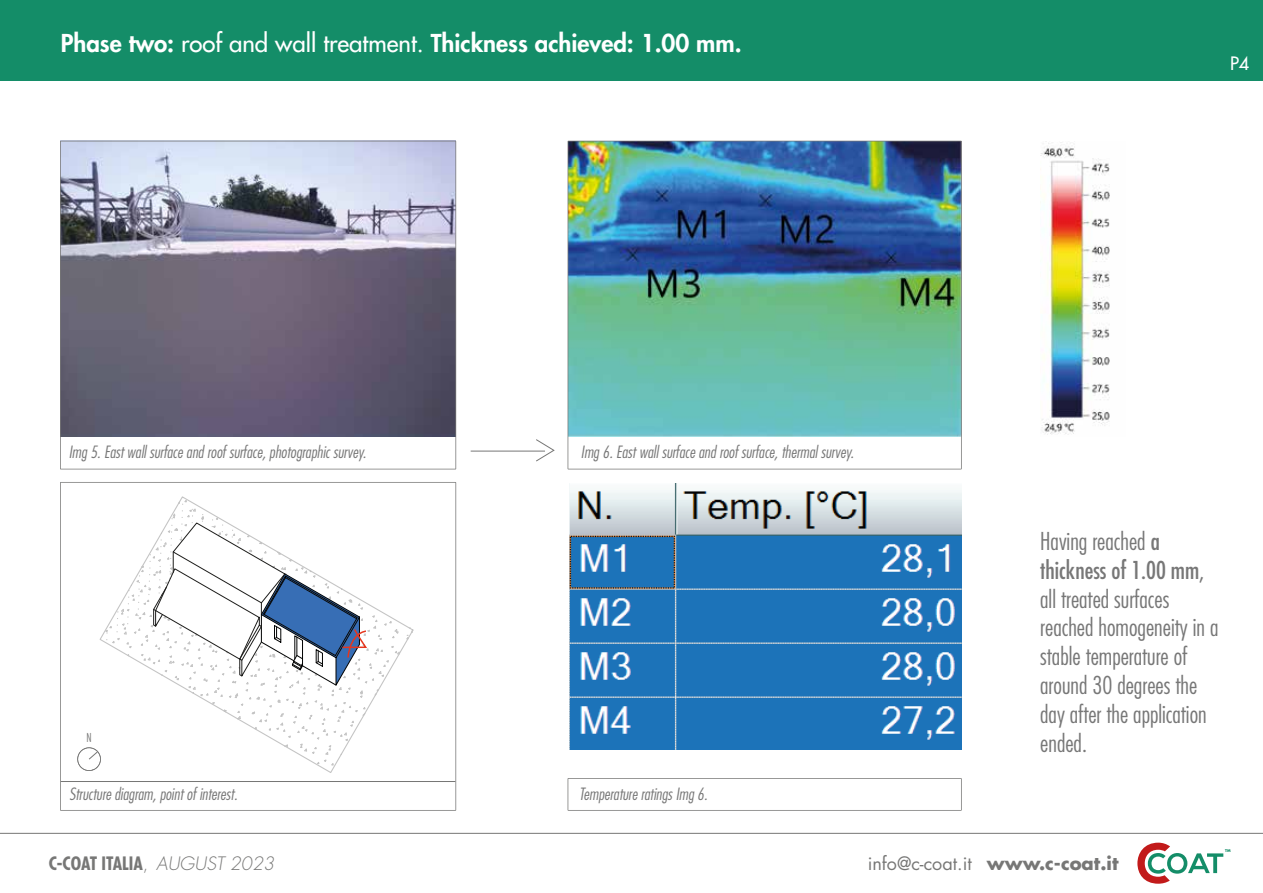
<style>
.page{position:relative;width:1263px;height:893px;background:#fff}
.page>*{position:absolute;margin:0;border:0;box-sizing:border-box;transform-origin:0 0}
.t1{font:300 condensed 24px/28.8px "Futura Std";color:#777}
.t2{font:800 24px "Futura Std";color:#fff}
.t3{font:18px "Futura Std";color:#777776}
.t4{font:700 condensed 18px "Futura Std";color:#777776}
.t5{font:500 18px "Futura Std";color:#fff}
.t6{font:italic 300 condensed 16.5px "Futura Std";color:#777}
.t7{font:300 condensed 12px "Futura Std";color:#777776}
.t8{font:700 3.75px "Futura Std";color:#148d68}
.s1{font-weight:500}
.s2{font-weight:400}
.s3{font-weight:300;font-stretch:normal}
.s4{font-weight:300;font-style:italic;font-stretch:normal}
.s5{font-weight:700}
</style>
<div class="page">
<svg style="left:1137px;top:843px;width:86px;height:41px"></svg>
<img style="left:1040px;top:141px;width:70px;height:294px">
<img style="left:569px;top:484px;width:392px;height:265px">
<hr style="left:0;top:833px;width:1263px;height:1px;background:#777776">
<div style="left:0;top:0;width:1263px;height:80px;background:#148d68"></div>
<svg style="left:60px;top:141px;width:396px;height:328px;background:#8e8b9d"></svg>
<svg style="left:60px;top:482px;width:396px;height:329px"></svg>
<img style="left:568px;top:141px;width:394px;height:328px">
<hr style="left:471px;top:451px;width:74px;height:1px;background:#777776">
<svg style="left:535px;top:439px;width:20px;height:23px"></svg>
<hr style="left:61px;top:781px;width:394px;height:1px;background:#777776">
<svg style="left:568px;top:778px;width:394px;height:33px"></svg>
<svg style="left:77px;top:497px;width:335px;height:274px"></svg>
<h1 class="t2" style="left:61px;top:28px;width:682px">Phase two: <span class="s1">roof and wall treatment.</span> Thickness achieved: 1.00 mm.</h1>
<p class="t6" style="left:69px;top:442px;width:299px">Img 5. East wall surface and roof surface, photographic survey.</p>
<p class="t6" style="left:581px;top:442px;width:274px">Img 6. East wall surface and roof surface, thermal survey.</p>
<p class="t7" style="left:86px;top:731px;width:7px">N</p>
<p class="t6" style="left:69px;top:784px;width:170px">Structure diagram, point of interest.</p>
<p class="t6" style="left:579px;top:784px;width:130px">Temperature ratings Img 6.</p>
<p class="t5" style="left:1230px;top:52px;width:21px">P4</p>
<h1 class="t1" style="left:1040px;top:527px;width:180px">Having reached <span class="s2">a thickness of 1.00 mm</span>, all treated surfaces reached homogeneity in a stable temperature of around 30 degrees the day after the application ended.</h1>
<p class="t8" style="left:1225px;top:848px;width:7px">TM</p>
<p class="t4" style="left:49px;top:852px;width:227px">C-COAT ITALIA<span class="s3">,</span> <span class="s4">AUGUST 2023</span></p>
<p class="t3" style="left:868px;top:852px;width:252px">info@c-coat.it <span class="s5">www.c-coat.it</span></p>
</div>
